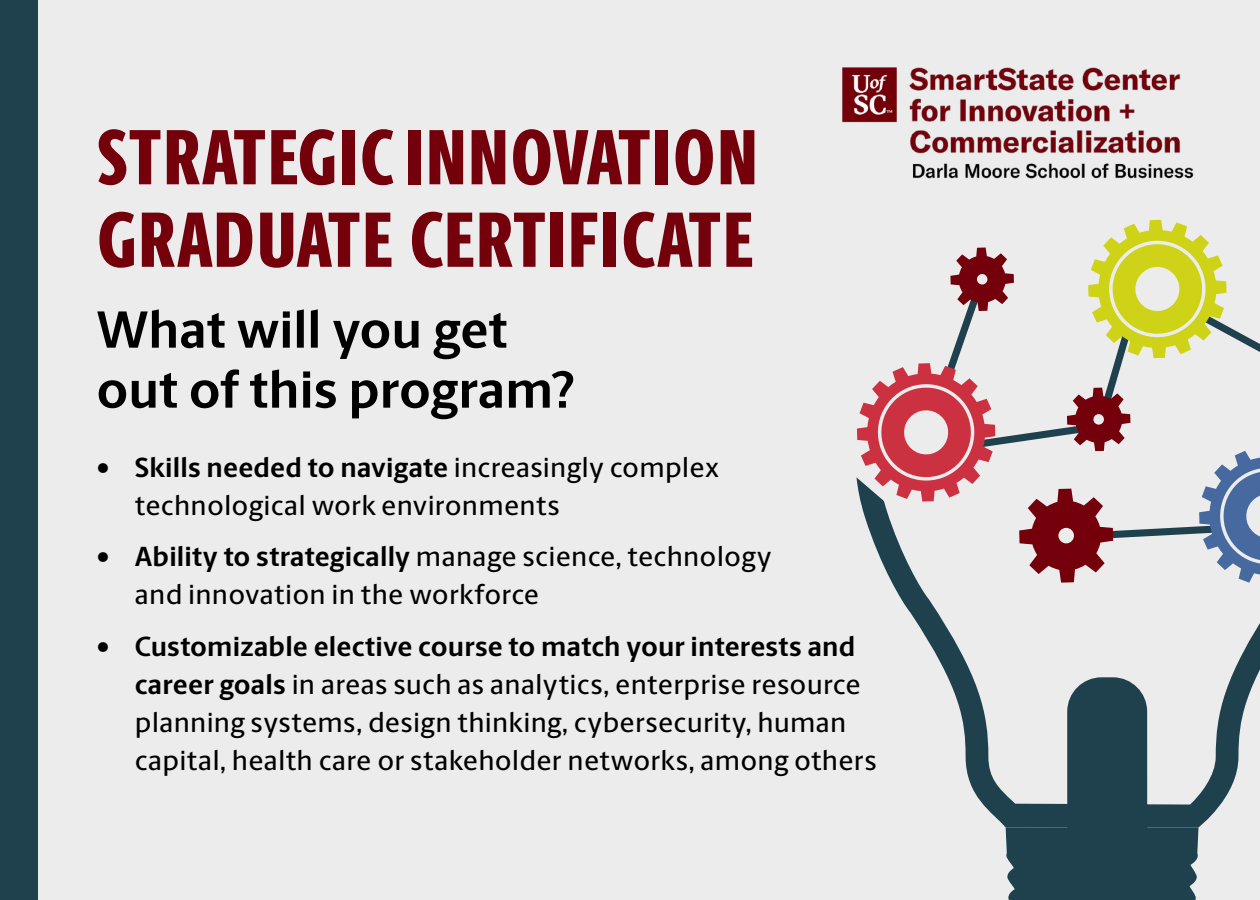
<style>
.page{position:relative;width:1260px;height:900px;background:#ececec}
.page>*{position:absolute;margin:0;border:0;box-sizing:border-box;transform-origin:0 0}
.t1{font:800 78.5px/82.5px "Berlingske Sans X Cn";letter-spacing:.03em;color:#73000a}
.t2{font:700 52.5px/60px "Berlingske Sans";color:#000}
.t3{font:500 27.75px/38px "Berlingske Sans";letter-spacing:.005em;color:#000}
.s1{font-weight:700}
</style>
<div class="page">
<div style="left:0;top:0;width:38px;height:900px;background:#1f414d"></div>
<img style="left:842px;top:67px;width:352px;height:112px">
<svg style="left:857px;top:220px;width:403px;height:257px"></svg>
<div style="left:1006px;top:827px;width:193px;height:73px;background:#1f414d"></div>
<svg style="left:856px;top:477px;width:404px;height:350px"></svg>
<p class="t1" style="left:98px;top:115px;width:661px">STRATEGIC INNOVATION<br>GRADUATE CERTIFICATE</p>
<p class="t2" style="left:96px;top:299px;width:480px">What will you get out of this program?</p>
<p class="t3" style="left:135px;top:447px;width:586px;text-indent:-38px"><span class="s1">• Skills needed to navigate</span> increasingly complex technological work environments</p>
<p class="t3" style="left:135px;top:537px;width:638px;text-indent:-38px"><span class="s1">• Ability to strategically</span> manage science, technology and innovation in the workforce</p>
<p class="t3" style="left:135px;top:626px;width:743px;text-indent:-38px"><span class="s1">• Customizable elective course to match your interests and career goals</span> in areas such as analytics, enterprise resource planning systems, design thinking, cybersecurity, human capital, health care or stakeholder networks, among others</p>
</div>
